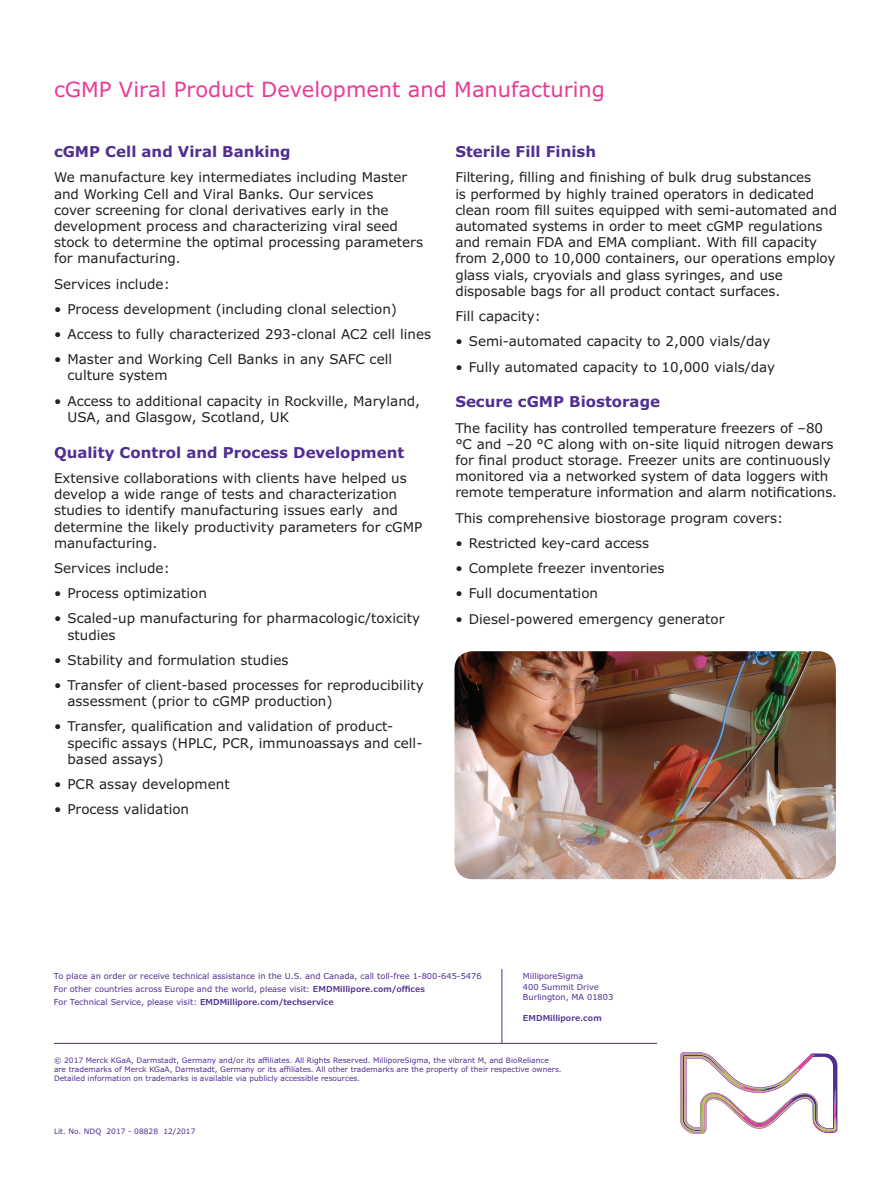
<style>
.page{position:relative;width:891px;height:1188px;background:#fff}
.page>*{position:absolute;margin:0;border:0;box-sizing:border-box;transform-origin:0 0}
.t1{font:21px "Verdana Pro";color:#ed3896}
.t2{font:700 15px "Verdana Pro";color:#502e92}
.t3{font:13.5px/16.2px "Verdana Pro";color:#231f20}
.t4{font:8.25px/10.5px "Verdana Pro";color:#502e92}
.t5{font:600 8.25px "Verdana Pro";color:#502e92}
.t6{font:7.5px/9px "Verdana Pro";color:#502e92}
.s1{font-weight:600}
</style>
<div class="page">
<svg style="left:680px;top:1052px;width:157px;height:82px"></svg>
<img style="left:455px;top:651px;width:381px;height:228px">
<hr style="left:54px;top:1043px;width:603px;height:1px;background:#502e92">
<hr style="left:502px;top:969px;width:1px;height:74px;background:#502e92">
<h1 class="t1" style="left:54px;top:76px;width:552px">cGMP Viral Product Development and Manufacturing</h1>
<p class="t2" style="left:54px;top:142px;width:238px">cGMP Cell and Viral Banking</p>
<p class="t3" style="left:54px;top:170px;width:371px">We manufacture key intermediates including Master and Working Cell and Viral Banks. Our services<br>cover screening for clonal derivatives early in the development process and characterizing viral seed stock to determine the optimal processing parameters for manufacturing.</p>
<p class="t3" style="left:54px;top:276px;width:117px">Services include:</p>
<p class="t3" style="left:54px;top:301px;width:345px">• Process development (including clonal selection)</p>
<p class="t3" style="left:54px;top:326px;width:379px">• Access to fully characterized 293-clonal AC2 cell lines</p>
<p class="t3" style="left:68px;top:351px;width:326px;text-indent:-14px">• Master and Working Cell Banks in any SAFC cell culture system</p>
<p class="t3" style="left:68px;top:393px;width:354px;text-indent:-14px">• Access to additional capacity in Rockville, Maryland,<br>USA, and Glasgow, Scotland, UK</p>
<p class="t2" style="left:54px;top:443px;width:352px">Quality Control and Process Development</p>
<p class="t3" style="left:54px;top:470px;width:370px">Extensive collaborations with clients have helped us develop a wide range of tests and characterization studies to identify manufacturing issues early and determine the likely productivity parameters for cGMP manufacturing.</p>
<p class="t3" style="left:54px;top:560px;width:117px">Services include:</p>
<p class="t3" style="left:54px;top:585px;width:154px">• Process optimization</p>
<p class="t3" style="left:68px;top:611px;width:354px;text-indent:-14px">• Scaled-up manufacturing for pharmacologic/toxicity studies</p>
<p class="t3" style="left:54px;top:652px;width:236px">• Stability and formulation studies</p>
<p class="t3" style="left:68px;top:677px;width:358px;text-indent:-14px">• Transfer of client-based processes for reproducibility assessment (prior to cGMP production)</p>
<p class="t3" style="left:68px;top:719px;width:356px;text-indent:-14px">• Transfer, qualification and validation of product&shy;specific assays (HPLC, PCR, immunoassays and cell&shy;based assays)</p>
<p class="t3" style="left:54px;top:776px;width:177px">• PCR assay development</p>
<p class="t3" style="left:54px;top:801px;width:137px">• Process validation</p>
<p class="t2" style="left:455px;top:142px;width:142px">Sterile Fill Finish</p>
<p class="t3" style="left:455px;top:170px;width:383px">Filtering, filling and finishing of bulk drug substances<br>is performed by highly trained operators in dedicated clean room fill suites equipped with semi-automated and automated systems in order to meet cGMP regulations and remain FDA and EMA compliant. With fill capacity from 2,000 to 10,000 containers, our operations employ glass vials, cryovials and glass syringes, and use disposable bags for all product contact surfaces.</p>
<p class="t3" style="left:455px;top:308px;width:87px">Fill capacity:</p>
<p class="t3" style="left:455px;top:333px;width:317px">• Semi-automated capacity to 2,000 vials/day</p>
<p class="t3" style="left:455px;top:359px;width:321px">• Fully automated capacity to 10,000 vials/day</p>
<p class="t2" style="left:455px;top:392px;width:206px">Secure cGMP Biostorage</p>
<p class="t3" style="left:455px;top:420px;width:383px">The facility has controlled temperature freezers of –80 °C and –20 °C along with on-site liquid nitrogen dewars for final product storage. Freezer units are continuously monitored via a networked system of data loggers with remote temperature information and alarm notifications.</p>
<p class="t3" style="left:455px;top:510px;width:329px">This comprehensive biostorage program covers:</p>
<p class="t3" style="left:455px;top:535px;width:195px">• Restricted key-card access</p>
<p class="t3" style="left:455px;top:560px;width:211px">• Complete freezer inventories</p>
<p class="t3" style="left:455px;top:585px;width:144px">• Full documentation</p>
<p class="t3" style="left:455px;top:611px;width:271px">• Diesel-powered emergency generator</p>
<p class="t4" style="left:54px;top:970px;width:429px;line-height:12.9px">To place an order or receive technical assistance in the U.S. and Canada, call toll-free 1-800-645-5476<br>For other countries across Europe and the world, please visit: <span class="s1">EMDMillipore.com/offices<br></span>For Technical Service, please visit: <span class="s1">EMDMillipore.com/techservice</span></p>
<p class="t4" style="left:523px;top:971px;width:92px">MilliporeSigma<br>400 Summit Drive<br>Burlington, MA 01803</p>
<p class="t5" style="left:523px;top:1013px;width:80px">EMDMillipore.com</p>
<p class="t6" style="left:54px;top:1056px;width:509px">© 2017 Merck KGaA, Darmstadt, Germany and/or its affiliates. All Rights Reserved. MilliporeSigma, the vibrant M, and BioReliance are trademarks of Merck KGaA, Darmstadt, Germany or its affiliates. All other trademarks are the property of their respective owners.<br>Detailed information on trademarks is available via publicly accessible resources.</p>
<p class="t6" style="left:54px;top:1127px;width:143px">Lit. No. NDQ 2017 - 08828 12/2017</p>
</div>
